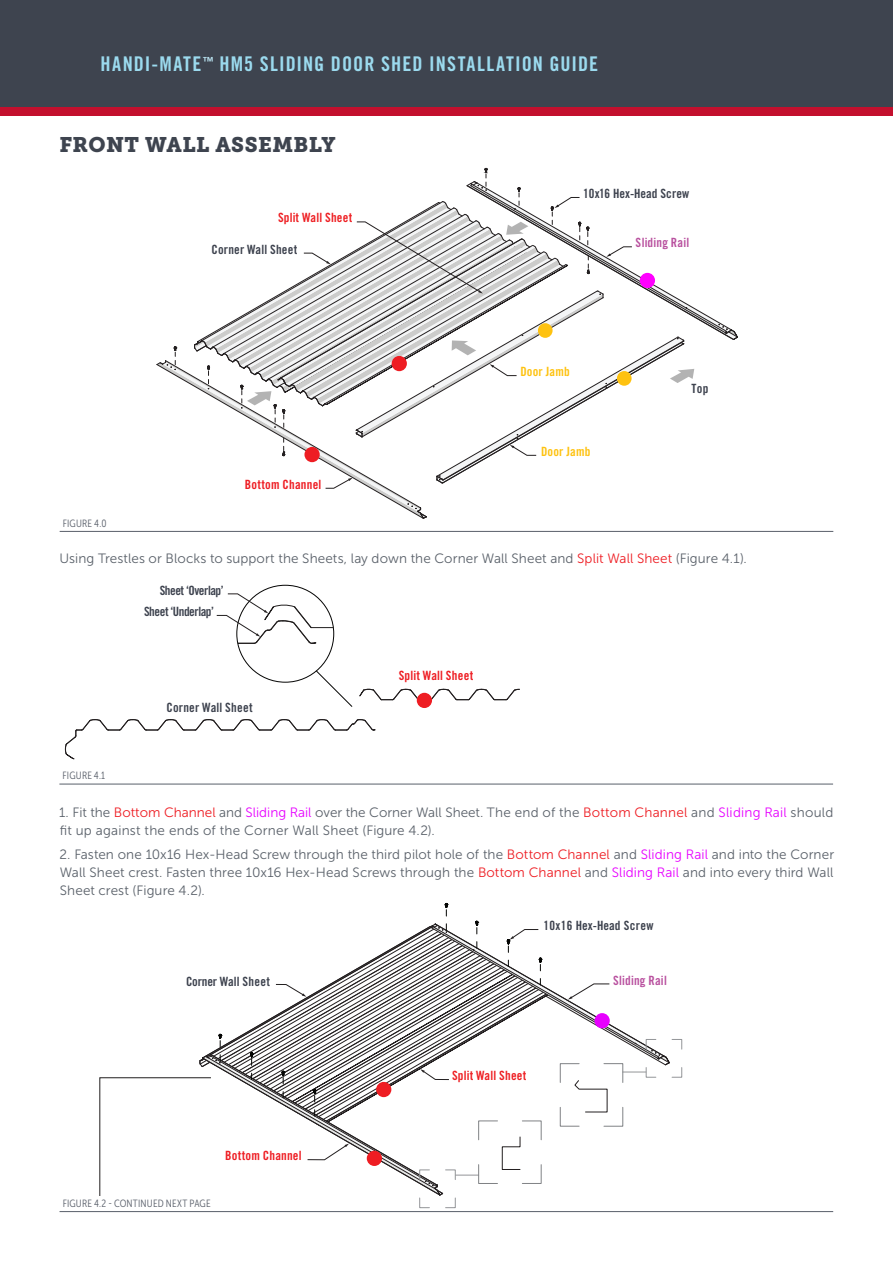
<style>
.page{position:relative;width:893px;height:1263px;background:#fff}
.page>*{position:absolute;margin:0;border:0;box-sizing:border-box;transform-origin:0 0}
.t1{font:21px "Museo Slab 900";letter-spacing:.02em;color:#3e444f}
.t2{font:20.25px "Trade Gothic LT Std Bd Cn 20";letter-spacing:.05em;color:#9bdaee}
.t3{font:13.5px/18px "Museo Sans 300";letter-spacing:.01em;color:#5a616a}
.t4{font:12.75px "Trade Gothic LT Std Bd Cn 20";letter-spacing:.01em;color:#3d424e}
.t5{font:12.75px "Trade Gothic LT Std Bd Cn 20";letter-spacing:.015em;color:#ee1d23}
.t6{font:12.75px "Trade Gothic LT Std Bd Cn 20";letter-spacing:-.035em;color:#3d424e}
.t7{font:12.75px "Trade Gothic LT Std Bd Cn 20";letter-spacing:.015em;color:#ee1f23}
.t8{font:12.75px "Trade Gothic LT Std Bd Cn 20";letter-spacing:.015em;color:#b9519f}
.t9{font:12.75px "Trade Gothic LT Std Bd Cn 20";letter-spacing:.015em;color:#fec210}
.t10{font:10.5px "Museo Sans Cond 300";letter-spacing:.02em;color:#595f6a}
.s1{color:#ee1d23}
.s2{color:#e700ff}
</style>
<div class="page">
<div style="left:0;top:0;width:893px;height:107px;background:#3e444f"></div>
<div style="left:0;top:107px;width:893px;height:9px;background:#c3102e"></div>
<svg style="left:99px;top:903px;width:583px;height:306px"></svg>
<div style="left:60px;top:1197px;width:48px;height:15px;background:#fff"></div>
<svg style="left:156px;top:168px;width:582px;height:351px"></svg>
<hr style="left:60px;top:531px;width:773px;height:1px;background:#595f6a">
<svg style="left:65px;top:719px;width:311px;height:41px"></svg>
<svg style="left:359px;top:688px;width:161px;height:13px"></svg>
<svg style="left:316px;top:670px;width:36px;height:37px"></svg>
<svg style="left:216px;top:593px;width:117px;height:51px"></svg>
<hr style="left:59px;top:784px;width:774px;height:1px;background:#595f6a">
<hr style="left:60px;top:1211px;width:773px;height:1px;background:#595f6a">
<div style="left:538px;top:323px;width:15px;height:15px;background:#fec210;border-radius:50%"></div>
<div style="left:617px;top:371px;width:15px;height:15px;background:#fec210;border-radius:50%"></div>
<div style="left:594px;top:1013px;width:16px;height:15px;background:#e700ff;border-radius:50%"></div>
<div style="left:304px;top:447px;width:16px;height:15px;background:#ee1d23;border-radius:50%"></div>
<div style="left:640px;top:273px;width:15px;height:15px;background:#f0f;border-radius:50%"></div>
<div style="left:367px;top:1151px;width:15px;height:15px;background:#ee1d23;border-radius:50%"></div>
<div style="left:392px;top:356px;width:15px;height:15px;background:#ee1d23;border-radius:50%"></div>
<div style="left:417px;top:693px;width:15px;height:15px;background:#ee1d23;border-radius:50%"></div>
<div style="left:376px;top:1082px;width:15px;height:15px;background:#ee1d23;border-radius:50%"></div>
<h2 class="t2" style="left:101px;top:51px;width:499px">HANDI-MATE<sup>™</sup> HM5 SLIDING DOOR SHED INSTALLATION GUIDE</h2>
<p class="t1" style="left:59px;top:133px;width:278px">FRONT WALL ASSEMBLY</p>
<p class="t7" style="left:278px;top:210px;width:76px">Split Wall Sheet</p>
<p class="t4" style="left:212px;top:241px;width:87px">Corner Wall Sheet</p>
<p class="t10" style="left:63px;top:517px;width:45px">FIGURE 4.0</p>
<p class="t5" style="left:245px;top:476px;width:78px">Bottom Channel</p>
<p class="t4" style="left:583px;top:186px;width:108px">10x16 Hex-Head Screw</p>
<p class="t8" style="left:636px;top:235px;width:55px">Sliding Rail</p>
<p class="t9" style="left:520px;top:364px;width:51px">Door Jamb</p>
<p class="t9" style="left:541px;top:443px;width:51px">Door Jamb</p>
<p class="t4" style="left:691px;top:380px;width:19px">Top</p>
<p class="t3" style="left:59px;top:550px;width:689px">Using Trestles or Blocks to support the Sheets, lay down the Corner Wall Sheet and <span class="s1">Split Wall Sheet</span> (Figure 4.1).</p>
<p class="t6" style="left:160px;top:582px;width:65px">Sheet ‘Overlap’</p>
<p class="t10" style="left:63px;top:770px;width:44px">FIGURE 4.1</p>
<p class="t6" style="left:144px;top:604px;width:71px">Sheet ‘Underlap’</p>
<p class="t4" style="left:167px;top:699px;width:88px">Corner Wall Sheet</p>
<p class="t5" style="left:399px;top:668px;width:76px">Split Wall Sheet</p>
<p class="t3" style="left:59px;top:803px;width:776px">1. Fit the <span class="s1">Bottom Channel</span> and <span class="s2">Sliding Rail</span> over the Corner Wall Sheet. The end of the <span class="s1">Bottom Channel</span> and <span class="s2">Sliding Rail</span> should fit up against the ends of the Corner Wall Sheet (Figure 4.2).</p>
<p class="t3" style="left:59px;top:845px;width:776px;text-align:justify">2. Fasten one 10x16 Hex-Head Screw through the third pilot hole of the <span class="s1">Bottom Channel</span> and <span class="s2">Sliding Rail</span> and into the Corner Wall Sheet crest. Fasten three 10x16 Hex-Head Screws through the <span class="s1">Bottom Channel</span> and <span class="s2">Sliding Rail</span> and into every third Wall Sheet crest (Figure 4.2).</p>
<p class="t4" style="left:186px;top:973px;width:85px">Corner Wall Sheet</p>
<p class="t10" style="left:63px;top:1197px;width:149px">FIGURE 4.2 - CONTINUED NEXT PAGE</p>
<p class="t5" style="left:225px;top:1148px;width:78px">Bottom Channel</p>
<p class="t4" style="left:543px;top:918px;width:112px">10x16 Hex-Head Screw</p>
<p class="t8" style="left:613px;top:972px;width:55px">Sliding Rail</p>
<p class="t7" style="left:452px;top:1067px;width:76px">Split Wall Sheet</p>
</div>
